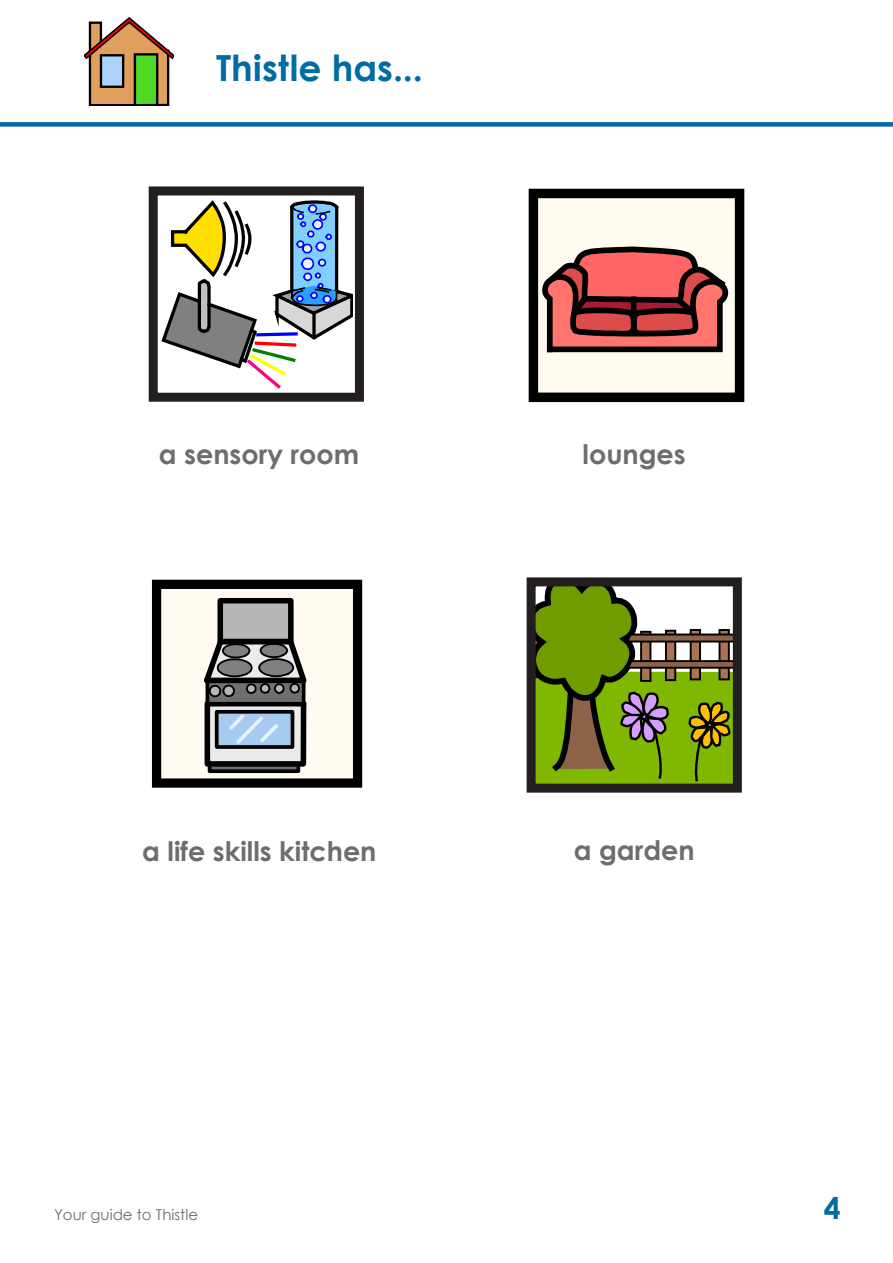
<style>
.page{position:relative;width:893px;height:1263px;background:#fff}
.page>*{position:absolute;margin:0;border:0;box-sizing:border-box;transform-origin:0 0}
.t1{font:700 36px "Century Gothic";letter-spacing:.005em;color:#006ca4}
.t2{font:700 30px "Century Gothic";color:#006ca4}
.t3{font:700 27px "Century Gothic";color:#6c6d70}
.t4{font:15px "Century Gothic";color:#6c6d70}
</style>
<div class="page">
<div style="left:0;top:122px;width:893px;height:5px;background:#006ca4"></div>
<svg style="left:84px;top:17px;width:89px;height:89px"></svg>
<div style="left:157px;top:584px;width:201px;height:199px;background:#fffbf0"></div>
<div style="left:152px;top:580px;width:210px;height:208px;border:9px solid #000"></div>
<div style="left:210px;top:764px;width:88px;height:7px;background:#716f6e"></div>
<div style="left:208px;top:762px;width:92px;height:11px;border:4px solid #000"></div>
<div style="left:205px;top:701px;width:101px;height:66px;border:6px solid #000"></div>
<div style="left:220px;top:601px;width:71px;height:40px;background:#b7b6b6"></div>
<div style="left:217px;top:598px;width:77px;height:46px;border:6px solid #000"></div>
<svg style="left:204px;top:636px;width:103px;height:128px;background:#7a7f84"></svg>
<svg style="left:537px;top:587px;width:195px;height:196px;background:#829933"></svg>
<div style="left:533px;top:193px;width:207px;height:204px;background:#fffbf0"></div>
<div style="left:529px;top:189px;width:215px;height:213px;border:9px solid #000"></div>
<svg style="left:542px;top:246px;width:187px;height:107px;background:#ab5957"></svg>
<div style="left:631px;top:299px;width:5px;height:23px;background:#000"></div>
<div style="left:527px;top:577px;width:215px;height:216px;border:9px solid #231f20"></div>
<div style="left:149px;top:186px;width:215px;height:216px;border:9px solid #231f20"></div>
<svg style="left:162px;top:201px;width:191px;height:188px"></svg>
<p class="t1" style="left:216px;top:41px;width:208px">Thistle has...</p>
<p class="t3" style="left:159px;top:434px;width:202px">a sensory room</p>
<p class="t3" style="left:583px;top:434px;width:105px">lounges</p>
<p class="t3" style="left:142px;top:830px;width:236px">a life skills kitchen</p>
<p class="t3" style="left:574px;top:830px;width:122px">a garden</p>
<p class="t4" style="left:54px;top:1204px;width:146px">Your guide to Thistle</p>
<p class="t2" style="left:824px;top:1185px;width:18px">4</p>
</div>
